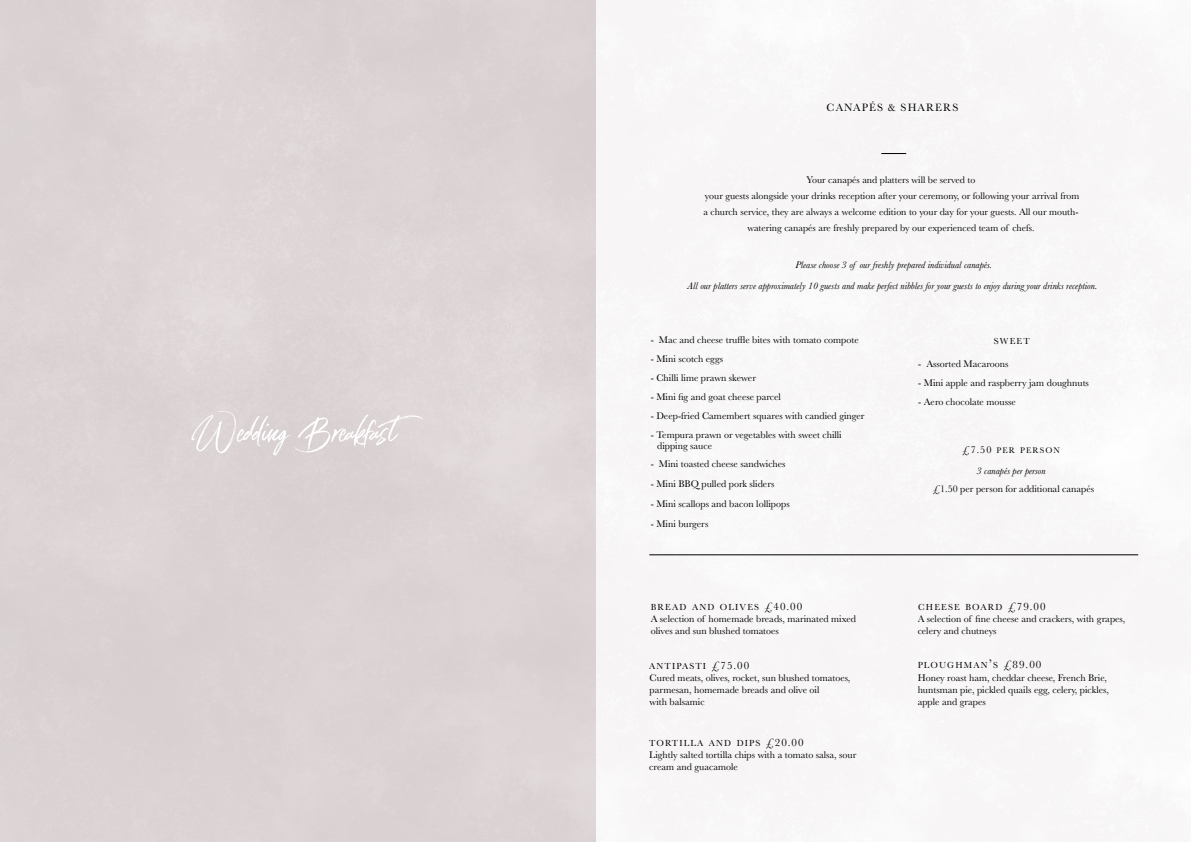
<style>
.page{position:relative;width:1191px;height:842px;background:#fff}
.page>*{position:absolute;margin:0;border:0;box-sizing:border-box;transform-origin:0 0}
.t1{font:50px "Connoisseurs";color:#fff}
.t2{font:11px "Baskerville";letter-spacing:.1em;color:#000}
.t3{font:10px/12px "Baskerville";color:#000}
.t4{font:9.9px/16px "Baskerville";color:#000;text-align:center}
.t5{font:italic 9.9px "Baskerville";color:#000}
.t6{font:9.1px "Baskerville";letter-spacing:.13em;color:#000}
.t7{font:8.5px "Baskerville";letter-spacing:.13em;color:#000}
.s1{font-size:11px}
.s2{font-size:10.3px}
.s3{font-size:13px}
</style>
<div class="page">
<img style="left:0;top:0;width:1185px;height:842px">
<svg style="left:881px;top:153px;width:25px;height:1px"></svg>
<hr style="left:649px;top:555px;width:489px;height:1px;background:#000">
<h1 class="t1" style="left:198px;top:393px;width:238px">Wedding Breakfast</h1>
<p class="t2" style="left:826px;top:100px;width:133px">CANAPÉS &amp; SHARERS</p>
<p class="t4" style="left:703px;top:172px;width:377px">Your canapés and platters will be served to<br>your guests alongside your drinks reception after your ceremony, or following your arrival from a church service, they are always a welcome edition to your day for your guests. All our mouth&shy;watering canapés are freshly prepared by our experienced team of chefs.</p>
<p class="t5" style="left:795px;top:258px;width:198px">Please choose 3 of our freshly prepared individual canapés.</p>
<p class="t5" style="left:687px;top:280px;width:411px">All our platters serve approximately 10 guests and make perfect nibbles for your guests to enjoy during your drinks reception.</p>
<p class="t3" style="left:650px;top:334px;width:210px">- Mac and cheese truffle bites with tomato compote</p>
<p class="t3" style="left:650px;top:353px;width:74px">- Mini scotch eggs</p>
<p class="t3" style="left:650px;top:372px;width:107px">- Chilli lime prawn skewer</p>
<p class="t3" style="left:650px;top:391px;width:132px">- Mini fig and goat cheese parcel</p>
<p class="t3" style="left:650px;top:410px;width:215px">- Deep-fried Camembert squares with candied ginger</p>
<p class="t3" style="left:657px;top:429px;width:186px;line-height:11px;text-indent:-6px">- Tempura prawn or vegetables with sweet chilli dipping sauce</p>
<p class="t3" style="left:650px;top:458px;width:136px">- Mini toasted cheese sandwiches</p>
<p class="t3" style="left:650px;top:478px;width:125px">- Mini BBQ pulled pork sliders</p>
<p class="t3" style="left:650px;top:498px;width:140px">- Mini scallops and bacon lollipops</p>
<p class="t3" style="left:650px;top:518px;width:59px">- Mini burgers</p>
<p class="t6" style="left:650px;top:601px;width:153px">BREAD AND OLIVES <span class="s1">£40.00</span></p>
<p class="t3" style="left:650px;top:612px;width:207px">A selection of homemade breads, marinated mixed olives and sun blushed tomatoes</p>
<p class="t6" style="left:649px;top:660px;width:101px">ANTIPASTI <span class="s1">£75.00</span></p>
<p class="t3" style="left:649px;top:672px;width:202px">Cured meats, olives, rocket, sun blushed tomatoes, parmesan, homemade breads and olive oil<br>with balsamic</p>
<p class="t6" style="left:649px;top:737px;width:156px">TORTILLA AND DIPS <span class="s1">£20.00</span></p>
<p class="t3" style="left:649px;top:748px;width:209px">Lightly salted tortilla chips with a tomato salsa, sour cream and guacamole</p>
<p class="t6" style="left:993px;top:335px;width:37px">SWEET</p>
<p class="t3" style="left:918px;top:358px;width:92px">- Assorted Macaroons</p>
<p class="t3" style="left:918px;top:377px;width:172px">- Mini apple and raspberry jam doughnuts</p>
<p class="t3" style="left:918px;top:396px;width:99px">- Aero chocolate mousse</p>
<p class="t7" style="left:962px;top:445px;width:99px"><span class="s2">£7.50</span> PER PERSON</p>
<p class="t5" style="left:976px;top:465px;width:71px">3 canapés per person</p>
<p class="t3" style="left:933px;top:483px;width:162px">£1.50 per person for additional canapés</p>
<p class="t6" style="left:918px;top:601px;width:129px">CHEESE BOARD <span class="s1">£79.00</span></p>
<p class="t3" style="left:917px;top:612px;width:209px">A selection of fine cheese and crackers, with grapes, celery and chutneys</p>
<p class="t6" style="left:917px;top:659px;width:125px">PLOUGHMAN<span class="s3">’</span>S <span class="s1">£89.00</span></p>
<p class="t3" style="left:917px;top:672px;width:193px">Honey roast ham, cheddar cheese, French Brie, huntsman pie, pickled quails egg, celery, pickles, apple and grapes</p>
</div>
